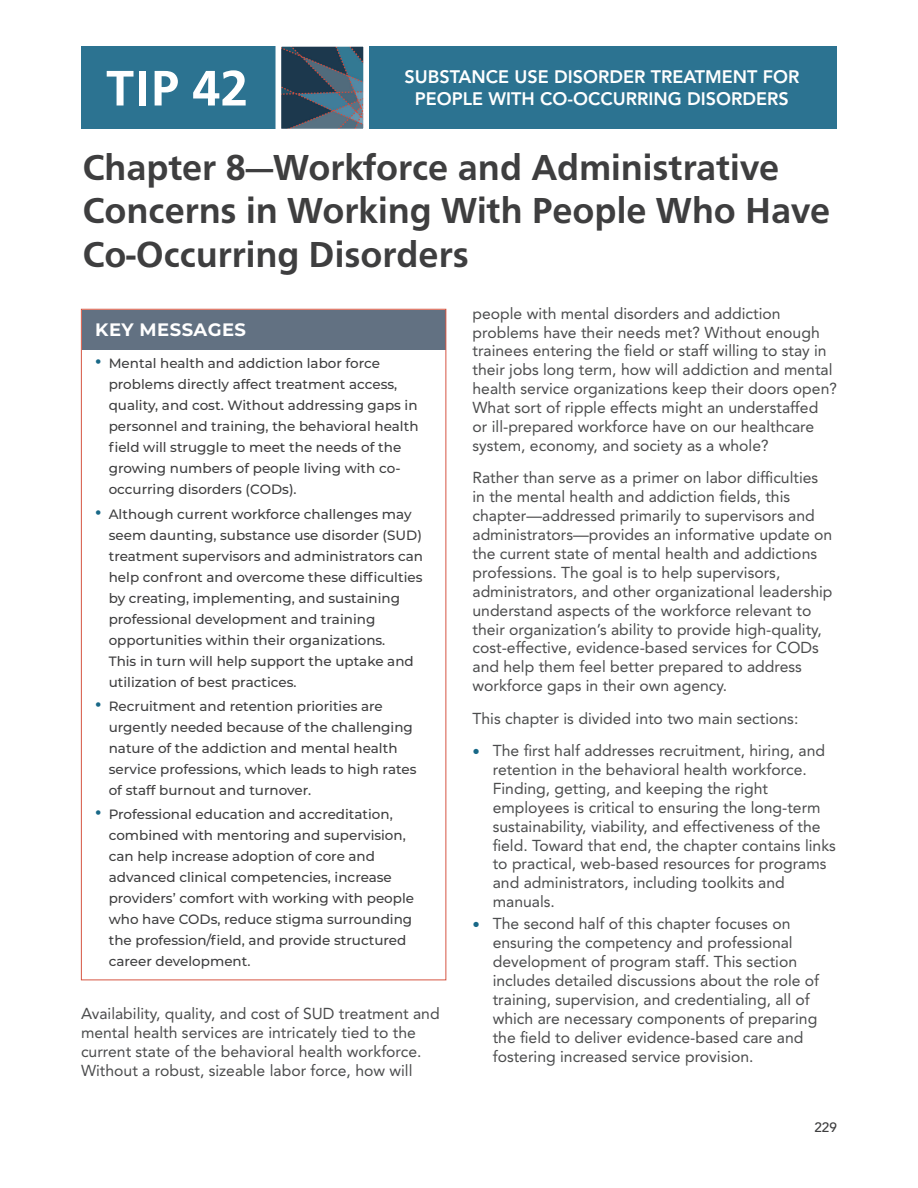
<style>
.page{position:relative;width:918px;height:1188px;background:#fff}
.page>*{position:absolute;margin:0;border:0;box-sizing:border-box;transform-origin:0 0}
.t1{font:700 51.9px "Carto Gothic Pro";color:#fff}
.t2{font:700 37.5px/43.5px "Carto Gothic Pro";color:#3e3e3f}
.t3{font:800 18px/21.6px "Avenir LT Std";color:#fff;text-align:center}
.t4{font:700 18px "Montserrat";letter-spacing:.025em;color:#fff}
.t5{font:15.75px/18.9px "Avenir LT Std";color:#4b4c4d}
.t6{font:500 13.5px/21px "Montserrat";color:#3e3e3f}
.t7{font:500 13.5px "Avenir LT Std";color:#3e3e3f}
.s1{font-family:"Arial";font-weight:400;font-size:18px;color:#186887}
.s2{font-family:"Arial";font-size:21px;color:#186887}
</style>
<div class="page">
<div style="left:82px;top:310px;width:364px;height:39px;background:#627182"></div>
<div style="left:81px;top:47px;width:756px;height:82px;background:#2c7391"></div>
<svg style="left:273px;top:46px;width:99px;height:83px"></svg>
<h1 class="t1" style="left:106px;top:58px;width:143px">TIP 42</h1>
<p class="t3" style="left:404px;top:66px;width:396px">SUBSTANCE USE DISORDER TREATMENT FOR<br>PEOPLE WITH CO-OCCURRING DISORDERS</p>
<h2 class="t2" style="left:82px;top:145px;width:749px">Chapter 8—Workforce and Administrative<br>Concerns in Working With People Who Have<br>Co-Occurring Disorders</h2>
<h3 class="t4" style="left:95px;top:317px;width:152px">KEY MESSAGES</h3>
<p class="t6" style="left:109px;top:352px;width:311px;text-indent:-14px"><span class="s1">•</span> Mental health and addiction labor force problems directly affect treatment access, quality, and cost. Without addressing gaps in personnel and training, the behavioral health feld will struggle to meet the needs of the growing numbers of people living with co&shy;occurring disorders (CODs).</p>
<p class="t6" style="left:109px;top:503px;width:316px;text-indent:-14px"><span class="s1">•</span> Although current workforce challenges may seem daunting, substance use disorder (SUD) treatment supervisors and administrators can help confront and overcome these diffculties by creating, implementing, and sustaining professional development and training opportunities within their organizations.<br>This in turn will help support the uptake and utilization of best practices.</p>
<p class="t6" style="left:109px;top:695px;width:309px;text-indent:-14px"><span class="s1">•</span> Recruitment and retention priorities are urgently needed because of the challenging nature of the addiction and mental health service professions, which leads to high rates of staff burnout and turnover.</p>
<p class="t6" style="left:109px;top:803px;width:307px;text-indent:-14px"><span class="s1">•</span> Professional education and accreditation, combined with mentoring and supervision, can help increase adoption of core and advanced clinical competencies, increase providers’ comfort with working with people who have CODs, reduce stigma surrounding the profession/feld, and provide structured career development.</p>
<p class="t5" style="left:81px;top:1004px;width:360px">Availability, quality, and cost of SUD treatment and mental health services are intricately tied to the current state of the behavioral health workforce.<br>Without a robust, sizeable labor force, how will</p>
<p class="t5" style="left:472px;top:304px;width:366px">people with mental disorders and addiction problems have their needs met? Without enough trainees entering the feld or staff willing to stay in their jobs long term, how will addiction and mental health service organizations keep their doors open?<br>What sort of ripple effects might an understaffed or ill-prepared workforce have on our healthcare system, economy, and society as a whole?</p>
<p class="t5" style="left:472px;top:469px;width:362px">Rather than serve as a primer on labor diffculties in the mental health and addiction felds, this chapter—addressed primarily to supervisors and administrators—provides an informative update on the current state of mental health and addictions professions. The goal is to help supervisors, administrators, and other organizational leadership understand aspects of the workforce relevant to their organization’s ability to provide high-quality, cost-effective, evidence-based services for CODs and help them feel better prepared to address workforce gaps in their own agency.</p>
<p class="t5" style="left:472px;top:709px;width:327px">This chapter is divided into two main sections:</p>
<p class="t5" style="left:493px;top:741px;width:345px;text-indent:-20px"><span class="s2">•</span> The frst half addresses recruitment, hiring, and retention in the behavioral health workforce.<br>Finding, getting, and keeping the right employees is critical to ensuring the long-term sustainability, viability, and effectiveness of the feld. Toward that end, the chapter contains links to practical, web-based resources for programs and administrators, including toolkits and manuals.</p>
<p class="t5" style="left:493px;top:915px;width:328px;text-indent:-20px"><span class="s2">•</span> The second half of this chapter focuses on ensuring the competency and professional development of program staff. This section includes detailed discussions about the role of training, supervision, and credentialing, all of which are necessary components of preparing the feld to deliver evidence-based care and fostering increased service provision.</p>
<p class="t7" style="left:814px;top:1120px;width:24px">229</p>
</div>
